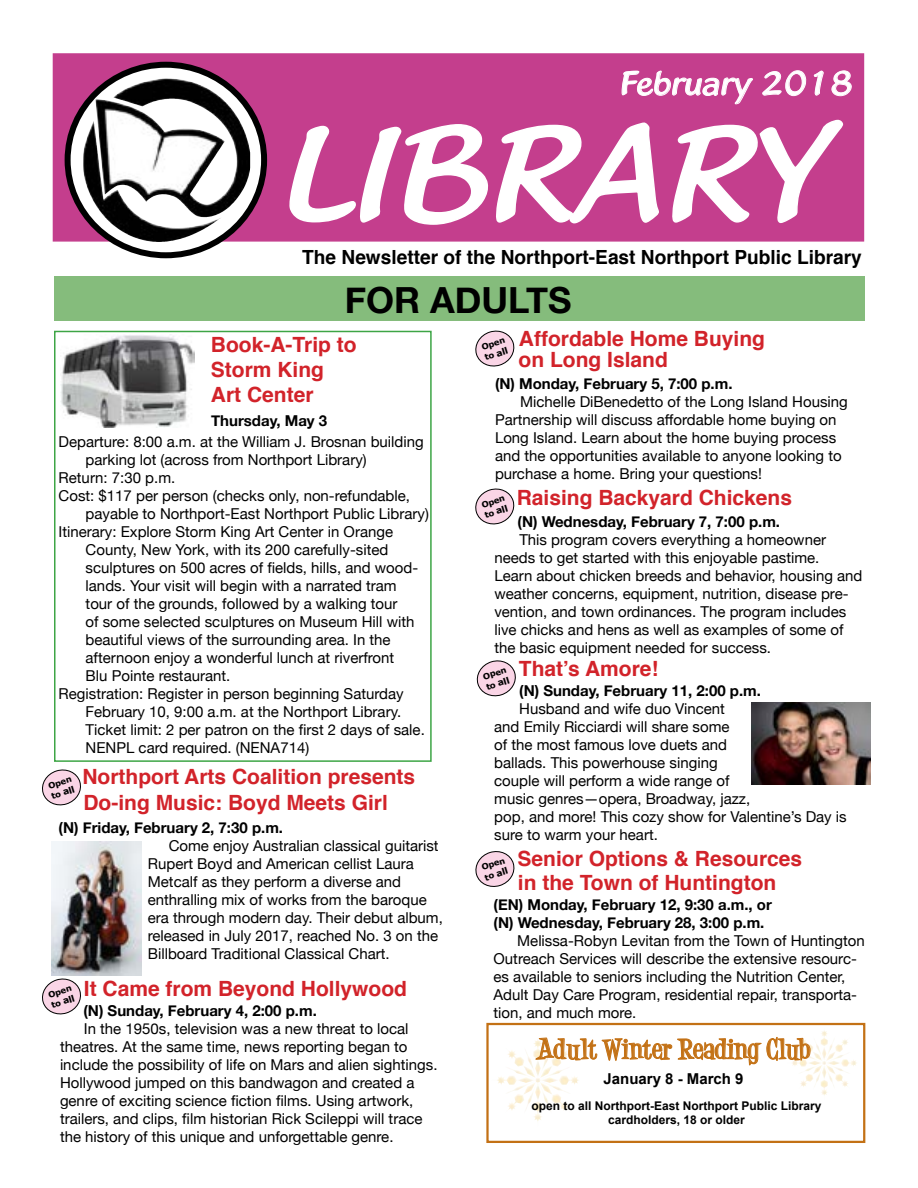
<style>
.page{position:relative;width:918px;height:1188px;background:#fff}
.page>*{position:absolute;margin:0;border:0;box-sizing:border-box;transform-origin:0 0}
.t1{font:italic 142.5px "Blacklight D";color:#fff}
.t2{font:italic 36px "Blacklight D";color:#fff}
.t3{font:700 36px "Helvetica Neue";color:#000}
.t4{font:700 21.75px "Desigers";letter-spacing:.02em;color:#c37115}
.t5{font:700 21px/25.2px "Helvetica";color:#d2232a}
.t6{font:700 19.5px "Helvetica";color:#000}
.t7{font:15px/18px "Helvetica Neue";color:#000}
.t8{font:700 15px/18px "Helvetica Neue";color:#000}
.t9{font:700 15px "Arial";color:#000}
.t10{font:700 12px/14.4px "Arial";color:#000;text-align:center}
.t11{font:700 9px "Tahoma";color:#000;scale:1.1 1}
.t12{font:700 8.25px "Tahoma";color:#000;scale:1.1 1}
.s1{font-size:8.25px}
</style>
<div class="page">
<img style="left:813px;top:1030px;width:22px;height:27px">
<img style="left:524px;top:1043px;width:11px;height:30px">
<div style="left:54px;top:331px;width:378px;height:431px;border:2px solid #3da545"></div>
<div style="left:55px;top:276px;width:810px;height:45px;background:#85bc7c"></div>
<div style="left:53px;top:53px;width:811px;height:189px;background:#c43e8d;border:2px solid #c43e8d"></div>
<svg style="left:259px;top:122px;width:230px;height:103px"></svg>
<svg style="left:496px;top:122px;width:163px;height:102px"></svg>
<svg style="left:672px;top:119px;width:171px;height:105px"></svg>
<svg style="left:621px;top:70px;width:132px;height:35px"></svg>
<svg style="left:762px;top:70px;width:62px;height:26px"></svg>
<svg style="left:831px;top:70px;width:21px;height:26px"></svg>
<svg style="left:68px;top:65px;width:196px;height:190px;background:#aaa"></svg>
<div style="left:65px;top:62px;width:202px;height:196px;border:6px solid #000;border-radius:50%"></div>
<img style="left:113px;top:78px;width:82px;height:28px">
<img style="left:60px;top:334px;width:134px;height:93px">
<img style="left:52px;top:841px;width:89px;height:134px">
<img style="left:752px;top:703px;width:118px;height:82px">
<svg style="left:42px;top:769px;width:39px;height:37px"></svg>
<svg style="left:42px;top:973px;width:44px;height:42px"></svg>
<svg style="left:475px;top:330px;width:40px;height:37px"></svg>
<svg style="left:475px;top:488px;width:40px;height:37px"></svg>
<svg style="left:476px;top:660px;width:40px;height:37px"></svg>
<svg style="left:475px;top:851px;width:40px;height:36px"></svg>
<div style="left:486px;top:1023px;width:379px;height:120px;border:2px solid #c37115"></div>
<svg style="left:535px;top:1022px;width:276px;height:67px"></svg>
<h2 class="t2" style="left:623px;top:61px;width:247px">February 2018</h2>
<h2 class="t2" style="left:832px;top:61px;width:36px">7</h2>
<h1 class="t1" style="left:292px;top:87px;width:546px">LIBRARY</h1>
<h3 class="t6" style="left:302px;top:241px;width:561px">The Newsletter of the Northport-East Northport Public Library</h3>
<h2 class="t3" style="left:345px;top:272px;width:228px">FOR ADULTS</h2>
<h3 class="t5" style="left:211px;top:332px;width:147px">Book-A-Trip to<br>Storm King<br>Art Center</h3>
<p class="t7" style="left:59px;top:434px;width:367px">Departure: 8:00 a.m. at the William J. Brosnan building</p>
<p class="t7" style="left:86px;top:452px;width:283px">parking lot (across from Northport Library)</p>
<p class="t7" style="left:59px;top:470px;width:118px">Return: 7:30 p.m.</p>
<p class="t7" style="left:59px;top:488px;width:353px">Cost: $117 per person (checks only, non-refundable,</p>
<p class="t7" style="left:86px;top:506px;width:345px">payable to Northport-East Northport Public Library)</p>
<p class="t7" style="left:59px;top:524px;width:336px">Itinerary: Explore Storm King Art Center in Orange</p>
<p class="t7" style="left:86px;top:542px;width:304px">County, New York, with its 200 carefully-sited</p>
<p class="t7" style="left:86px;top:560px;width:334px">sculptures on 500 acres of fields, hills, and wood-</p>
<p class="t7" style="left:86px;top:578px;width:313px">lands. Your visit will begin with a narrated tram</p>
<p class="t7" style="left:86px;top:596px;width:313px">tour of the grounds, followed by a walking tour</p>
<p class="t7" style="left:86px;top:614px;width:330px">of some selected sculptures on Museum Hill with</p>
<p class="t7" style="left:86px;top:632px;width:307px">beautiful views of the surrounding area. In the</p>
<p class="t7" style="left:86px;top:650px;width:310px">afternoon enjoy a wonderful lunch at riverfront</p>
<p class="t7" style="left:86px;top:668px;width:146px">Blu Pointe restaurant.</p>
<p class="t7" style="left:59px;top:686px;width:347px">Registration: Register in person beginning Saturday</p>
<p class="t7" style="left:86px;top:704px;width:317px">February 10, 9:00 a.m. at the Northport Library.</p>
<p class="t7" style="left:86px;top:722px;width:341px">Ticket limit: 2 per patron on the first 2 days of sale.</p>
<p class="t7" style="left:86px;top:740px;width:225px">NENPL card required. (NENA714)</p>
<p class="t8" style="left:211px;top:412px;width:118px">Thursday, May 3</p>
<p class="t12" style="left:47px;top:780px;width:23px;rotate:-17deg">Open</p>
<p class="t11" style="left:50px;top:790px;width:23px;rotate:-17deg"><span class="s1">to</span> all</p>
<h3 class="t5" style="left:82px;top:764px;width:334px">Northport Arts Coalition presents</h3>
<h3 class="t5" style="left:83px;top:790px;width:306px">Do-ing Music: Boyd Meets Girl</h3>
<p class="t8" style="left:59px;top:819px;width:226px">(N) Friday, February 2, 7:30 p.m.</p>
<p class="t7" style="left:148px;top:837px;width:297px;text-indent:21px">Come enjoy Australian classical guitarist Rupert Boyd and American cellist Laura Metcalf as they perform a diverse and enthralling mix of works from the baroque era through modern day. Their debut album, released in July 2017, reached No. 3 on the Billboard Traditional Classical Chart.</p>
<h3 class="t5" style="left:84px;top:976px;width:325px">It Came from Beyond Hollywood</h3>
<p class="t8" style="left:83px;top:1002px;width:235px">(N) Sunday, February 4, 2:00 p.m.</p>
<p class="t7" style="left:60px;top:1020px;width:379px;text-indent:24px">In the 1950s, television was a new threat to local theatres. At the same time, news reporting began to include the possibility of life on Mars and alien sightings.<br>Hollywood jumped on this bandwagon and created a genre of exciting science fiction films. Using artwork, trailers, and clips, film historian Rick Scileppi will trace the history of this unique and unforgettable genre.</p>
<p class="t12" style="left:47px;top:989px;width:23px;rotate:-17deg">Open</p>
<p class="t11" style="left:50px;top:999px;width:23px;rotate:-17deg"><span class="s1">to</span> all</p>
<h3 class="t5" style="left:519px;top:327px;width:248px">Affordable Home Buying</h3>
<p class="t8" style="left:495px;top:375px;width:239px">(N) Monday, February 5, 7:00 p.m.</p>
<p class="t7" style="left:495px;top:393px;width:354px;text-indent:25px">Michelle DiBenedetto of the Long Island Housing Partnership will discuss affordable home buying on Long Island. Learn about the home buying process and the opportunities available to anyone looking to purchase a home. Bring your questions!</p>
<p class="t12" style="left:480px;top:341px;width:23px;rotate:-17deg">Open</p>
<p class="t11" style="left:483px;top:351px;width:23px;rotate:-17deg"><span class="s1">to</span> all</p>
<h3 class="t5" style="left:519px;top:348px;width:151px">on Long Island</h3>
<h3 class="t5" style="left:517px;top:486px;width:277px">Raising Backyard Chickens</h3>
<p class="t8" style="left:518px;top:513px;width:264px">(N) Wednesday, February 7, 7:00 p.m.</p>
<p class="t7" style="left:494px;top:531px;width:370px;text-indent:25px">This program covers everything a homeowner needs to get started with this enjoyable pastime.<br>Learn about chicken breeds and behavior, housing and weather concerns, equipment, nutrition, disease pre&shy;vention, and town ordinances. The program includes live chicks and hens as well as examples of some of the basic equipment needed for success.</p>
<p class="t12" style="left:480px;top:499px;width:23px;rotate:-17deg">Open</p>
<p class="t11" style="left:483px;top:509px;width:23px;rotate:-17deg"><span class="s1">to</span> all</p>
<h3 class="t5" style="left:519px;top:657px;width:141px">That’s Amore!</h3>
<p class="t8" style="left:519px;top:682px;width:243px">(N) Sunday, February 11, 2:00 p.m.</p>
<p class="t7" style="left:494px;top:700px;width:354px;text-indent:25px">Husband and wife duo Vincent<br>and Emily Ricciardi will share some<br>of the most famous love duets and<br>ballads. This powerhouse singing<br>couple will perform a wide range of<br>music genres—opera, Broadway, jazz,<br>pop, and more! This cozy show for Valentine’s Day is sure to warm your heart.</p>
<p class="t12" style="left:482px;top:671px;width:23px;rotate:-17deg">Open</p>
<p class="t11" style="left:485px;top:681px;width:23px;rotate:-17deg"><span class="s1">to</span> all</p>
<p class="t12" style="left:480px;top:862px;width:23px;rotate:-17deg">Open</p>
<p class="t11" style="left:483px;top:871px;width:23px;rotate:-17deg"><span class="s1">to</span> all</p>
<h3 class="t5" style="left:518px;top:847px;width:286px;line-height:23.9px">Senior Options &amp; Resources in the Town of Huntington</h3>
<p class="t8" style="left:494px;top:896px;width:280px">(EN) Monday, February 12, 9:30 a.m., or (N) Wednesday, February 28, 3:00 p.m.</p>
<p class="t7" style="left:494px;top:933px;width:373px;text-indent:24px">Melissa-Robyn Levitan from the Town of Huntington Outreach Services will describe the extensive resourc&shy;es available to seniors including the Nutrition Center, Adult Day Care Program, residential repair, transporta&shy;tion, and much more.</p>
<h3 class="t4" style="left:536px;top:1033px;width:276px">Adult Winter Reading Club</h3>
<p class="t10" style="left:531px;top:1099px;width:292px">open to all Northport-East Northport Public Library cardholders, 18 or older</p>
<p class="t9" style="left:604px;top:1069px;width:142px">January 8 - March 9</p>
</div>
